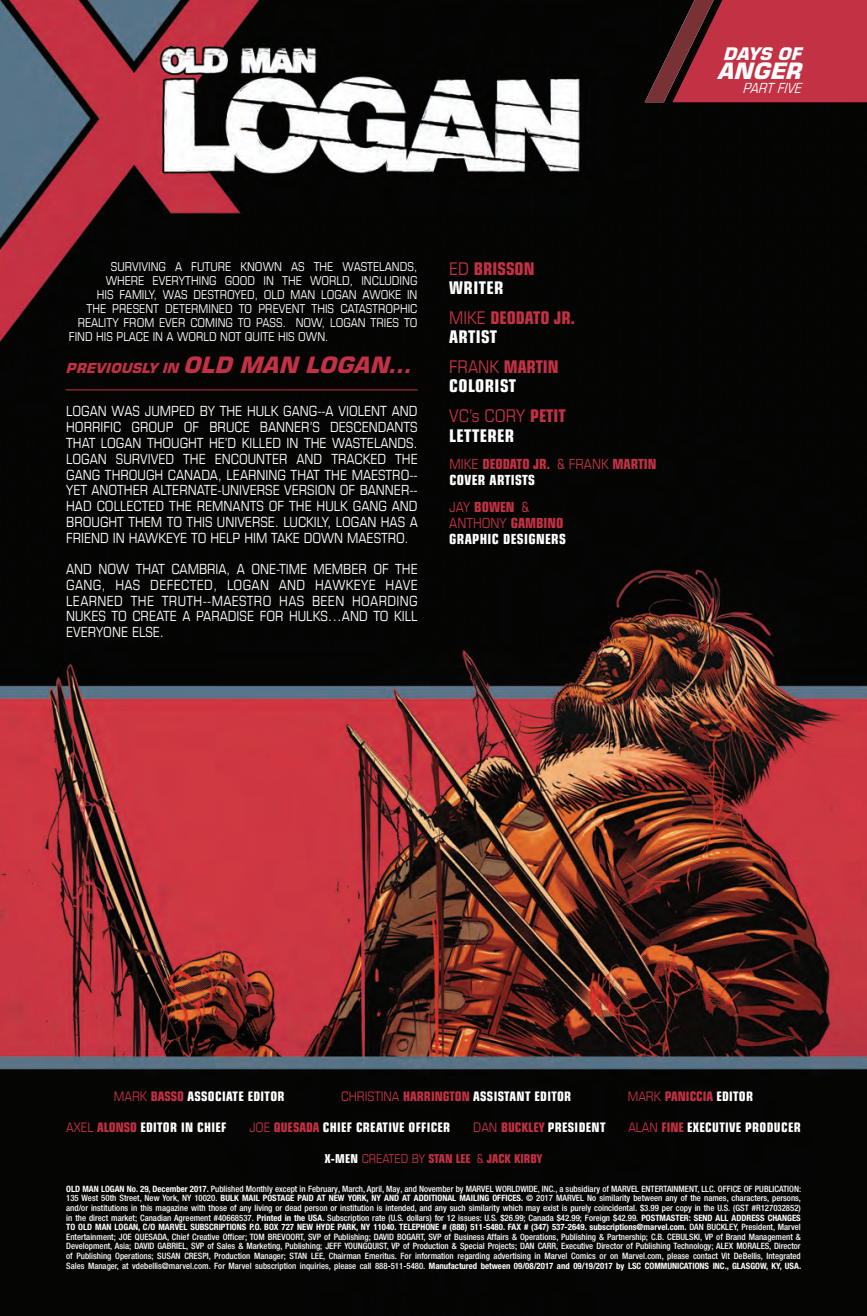
<style>
.page{position:relative;width:867px;height:1316px;background:#fff}
.page>*{position:absolute;margin:0;border:0;box-sizing:border-box;transform-origin:0 0}
.t1{font:italic 700 22.75px "Eurostile LT Pro";color:#c33144}
.t2{font:italic 700 22.75px "Eurostile LT Pro";color:#fff}
.t3{font:700 condensed 17.5px/19.2px "Eurostile LT Pro";color:#c33144}
.t4{font:condensed 17.5px/19.2px "Eurostile LT Pro";color:#c33144}
.t5{font:700 condensed 17.5px/19.2px "Eurostile LT Pro";letter-spacing:.015em;color:#fff}
.t6{font:italic 700 17.5px "Eurostile LT Pro";color:#fff}
.t7{font:condensed 14px/15.8px "Eurostile LT Pro";color:#fff;text-align:justify}
.t8{font:700 condensed 14px/15.8px "Eurostile LT Pro";letter-spacing:.025em;color:#fff}
.t9{font:700 condensed 14px/15.8px "Eurostile LT Pro";color:#c33144}
.t10{font:italic condensed 14px "Eurostile LT Pro";color:#fff}
.t11{font:700 condensed 13.12px "Eurostile LT Pro";letter-spacing:.025em;color:#fff}
.t12{font:700 condensed 13.12px "Eurostile LT Pro";color:#c33144}
.t13{font:condensed 12.25px "Eurostile LT Pro";color:#fff}
.t14{font:700 condensed 12.25px "Eurostile LT Pro";color:#c33144}
.t15{font:500 condensed 8.75px/9.6px "Helvetica Neue LT Pro";color:#fff;text-align:justify}
.s1{font-size:14px}
.s2{font-weight:400}
.s3{color:#fff}
.s4{font-weight:400;color:#c33144}
.s5{color:#c33144}
.s6{font-weight:700}
.s7{font-weight:700;color:#fff}
</style>
<div class="page">
<img style="left:0;top:0;width:866px;height:1315px">
<hr style="left:66px;top:389px;width:351px;height:1px;background:#c33144">
<div style="left:713px;top:0;width:153px;height:102px;background:#c33144"></div>
<img style="left:644px;top:0;width:69px;height:102px">
<h2 class="t6" style="left:722px;top:43px;width:85px">DAYS OF</h2>
<h1 class="t2" style="left:716px;top:57px;width:93px">ANGER</h1>
<h3 class="t10" style="left:742px;top:80px;width:64px">PARTFIVE</h3>
<h3 class="t13" style="left:111px;top:259px;width:308px">SURVIVING A FUTURE KNOWN AS THE WASTELANDS,</h3>
<h3 class="t13" style="left:106px;top:273px;width:313px">WHERE EVERYTHING GOOD IN THE WORLD, INCLUDING</h3>
<h3 class="t13" style="left:97px;top:287px;width:322px">HIS FAMILY, WAS DESTROYED, OLD MAN LOGAN AWOKE IN</h3>
<h3 class="t13" style="left:86px;top:301px;width:332px">THE PRESENT DETERMINED TO PREVENT THIS CATASTROPHIC</h3>
<h3 class="t13" style="left:78px;top:315px;width:341px">REALITY FROM EVER COMING TO PASS. NOW, LOGAN TRIES TO</h3>
<h3 class="t13" style="left:69px;top:329px;width:261px">FIND HIS PLACE IN A WORLD NOT QUITE HIS OWN.</h3>
<h1 class="t1" style="left:66px;top:351px;width:354px"><span class="s1">PREVIOUSLY IN</span> OLD MAN LOGAN...</h1>
<p class="t7" style="left:66px;top:403px;width:353px">LOGAN WAS JUMPED BY THE HULK GANG--A VIOLENT AND HORRIFIC GROUP OF BRUCE BANNER’S DESCENDANTS THAT LOGAN THOUGHT HE’D KILLED IN THE WASTELANDS.<br>LOGAN SURVIVED THE ENCOUNTER AND TRACKED THE GANG THROUGH CANADA, LEARNING THAT THE MAESTRO-- YET ANOTHER ALTERNATE-UNIVERSE VERSION OF BANNER-- HAD COLLECTED THE REMNANTS OF THE HULK GANG AND BROUGHT THEM TO THIS UNIVERSE. LUCKILY, LOGAN HAS A FRIEND IN HAWKEYE TO HELP HIM TAKE DOWN MAESTRO.</p>
<h3 class="t7" style="left:66px;top:561px;width:353px">AND NOW THAT CAMBRIA, A ONE-TIME MEMBER OF THE GANG, HAS DEFECTED, LOGAN AND HAWKEYE HAVE LEARNED THE TRUTH--MAESTRO HAS BEEN HOARDING NUKES TO CREATE A PARADISE FOR HULKS…AND TO KILL EVERYONE ELSE.</h3>
<h2 class="t3" style="left:449px;top:258px;width:87px"><span class="s2">ED</span> BRISSON<br><span class="s3">WRITER</span></h2>
<h2 class="t3" style="left:449px;top:308px;width:127px"><span class="s2">MIKE</span> DEODATO JR.<br><span class="s3">ARTIST</span></h2>
<h2 class="t5" style="left:449px;top:357px;width:111px"><span class="s4">FRANK</span> <span class="s5">MARTIN<br></span>COLORIST</h2>
<h2 class="t4" style="left:449px;top:406px;width:118px">VC’s CORY <span class="s6">PETIT<br></span><span class="s7">LETTERER</span></h2>
<h3 class="t9" style="left:449px;top:456px;width:208px"><span class="s2">MIKE</span> DEODATO JR. <span class="s2">&amp; FRANK</span> MARTIN<br><span class="s3">COVER ARTISTS</span></h3>
<h3 class="t8" style="left:449px;top:499px;width:118px"><span class="s4">JAY</span> <span class="s5">BOWEN</span> <span class="s4">&amp;<br>ANTHONY</span> <span class="s5">GAMBINO<br></span>GRAPHIC DESIGNERS</h3>
<h3 class="t11" style="left:114px;top:1087px;width:172px"><span class="s4">MARK</span> <span class="s5">BASSO</span> ASSOCIATE EDITOR</h3>
<h3 class="t11" style="left:341px;top:1087px;width:232px"><span class="s4">CHRISTINA</span> <span class="s5">HARRINGTON</span> ASSISTANT EDITOR</h3>
<h3 class="t12" style="left:627px;top:1087px;width:127px"><span class="s2">MARK</span> PANICCIA <span class="s3">EDITOR</span></h3>
<h3 class="t11" style="left:66px;top:1119px;width:162px"><span class="s4">AXEL</span> <span class="s5">ALONSO</span> EDITOR IN CHIEF</h3>
<h3 class="t11" style="left:249px;top:1119px;width:202px"><span class="s4">JOE</span> <span class="s5">QUESADA</span> CHIEF CREATIVE OFFICER</h3>
<h3 class="t11" style="left:473px;top:1119px;width:134px"><span class="s4">DAN</span> <span class="s5">BUCKLEY</span> PRESIDENT</h3>
<h3 class="t11" style="left:628px;top:1119px;width:174px"><span class="s4">ALAN</span> <span class="s5">FINE</span> EXECUTIVE PRODUCER</h3>
<h3 class="t14" style="left:325px;top:1151px;width:219px"><span class="s3">X-MEN</span> <span class="s2">CREATED BY</span> STAN LEE <span class="s2">&amp;</span> JACK KIRBY</h3>
<p class="t15" style="left:66px;top:1183px;width:736px"><span class="s6">OLD MAN LOGAN No. 29, December 2017.</span> Published Monthly except in February, March, April, May, and November by MARVEL WORLDWIDE, INC., a subsidiary of MARVEL ENTERTAINMENT, LLC. OFFICE OF PUBLICATION:<br>135 West 50th Street, New York, NY 10020. <span class="s6">BULK MAIL POSTAGE PAID AT NEW YORK, NY AND AT ADDITIONAL MAILING OFFICES.</span> © 2017 MARVEL No similarity between any of the names, characters, persons, and/or institutions in this magazine with those of any living or dead person or institution is intended, and any such similarity which may exist is purely coincidental. $3.99 per copy in the U.S. (GST #R127032852) in the direct market; Canadian Agreement #40668537. <span class="s6">Printed in the USA.</span> Subscription rate (U.S. dollars) for 12 issues: U.S. $26.99; Canada $42.99; Foreign $42.99. <span class="s6">POSTMASTER: SEND ALL ADDRESS CHANGES TO OLD MAN LOGAN, C/O MARVEL SUBSCRIPTIONS P.O. BOX 727 NEW HYDE PARK, NY 11040. TELEPHONE # (888) 511-5480. FAX # (347) 537-2649. subscriptions@marvel.com.</span> DAN BUCKLEY, President, Marvel Entertainment; JOE QUESADA, Chief Creative Officer; TOM BREVOORT, SVP of Publishing; DAVID BOGART, SVP of Business Affairs &amp; Operations, Publishing &amp; Partnership; C.B. CEBULSKI, VP of Brand Management &amp; Development, Asia; DAVID GABRIEL, SVP of Sales &amp; Marketing, Publishing; JEFF YOUNGQUIST, VP of Production &amp; Special Projects; DAN CARR, Executive Director of Publishing Technology; ALEX MORALES, Director of Publishing Operations; SUSAN CRESPI, Production Manager; STAN LEE, Chairman Emeritus. For information regarding advertising in Marvel Comics or on Marvel.com, please contact Vit DeBellis, Integrated Sales Manager, at vdebellis@marvel.com. For Marvel subscription inquiries, please call 888-511-5480. <span class="s6">Manufactured between 09/08/2017 and 09/19/2017 by LSC COMMUNICATIONS INC., GLASGOW, KY, USA.</span></p>
</div>
